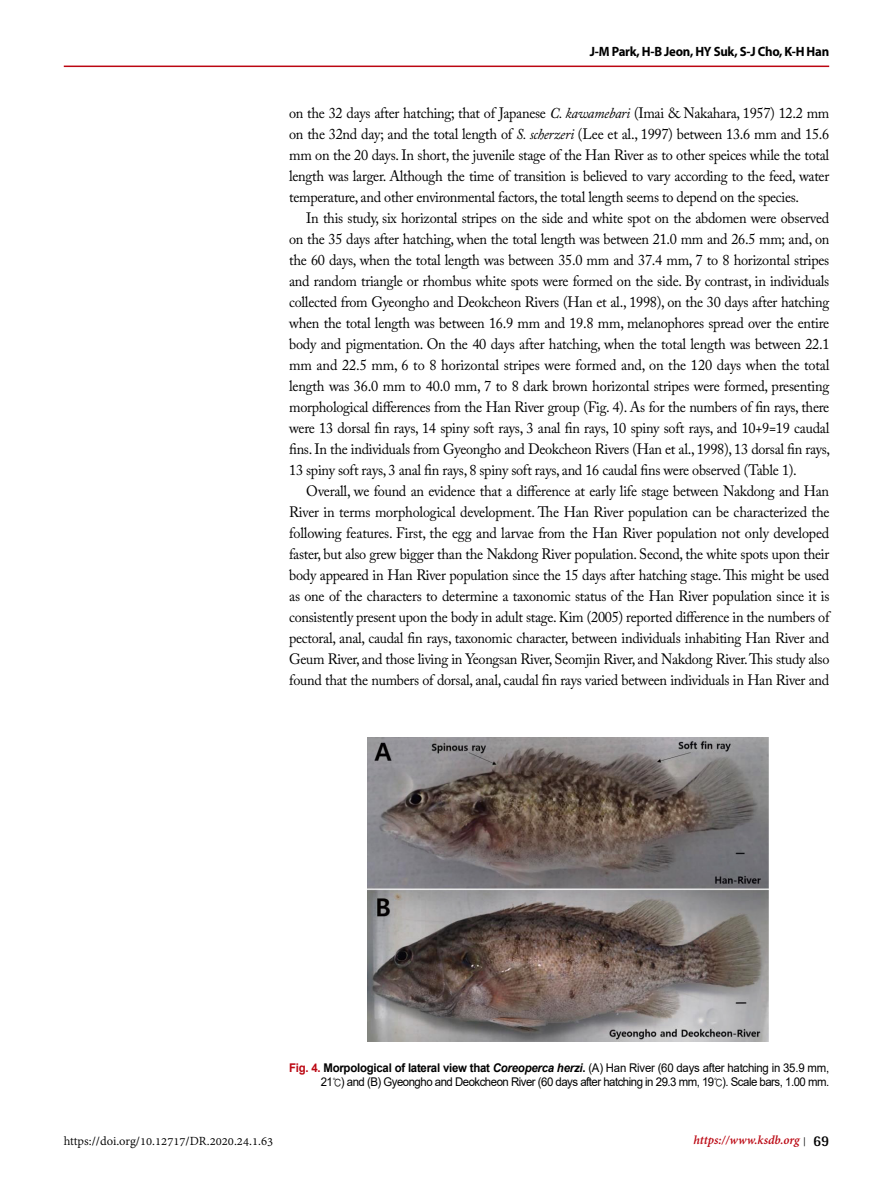
<style>
.page{position:relative;width:893px;height:1191px;background:#fff}
.page>*{position:absolute;margin:0;border:0;box-sizing:border-box;transform-origin:0 0}
.t1{font:15px/21px "Adobe Caslon Pro";letter-spacing:-.02em;color:#000;text-align:justify;scale:.95 1}
.t2{font:13.5px "Adobe Devanagari";color:#000}
.t3{font:700 13.5px "Myriad Pro";letter-spacing:-.02em;color:#000;scale:.95 1}
.t4{font:italic 700 13.5px "Adobe Devanagari";color:#bb0611}
.t5{font:12px/14.4px "Arial";letter-spacing:-.045em;color:#000;text-align:right;scale:.95 1}
.s1{font-style:italic}
.s2{font-weight:700;color:#bb0611}
.s3{font-weight:700}
.s4{font-weight:700;font-style:italic}
.s5{font-family:"Nanum Gothic"}
.s6{font-family:"Shonar Bangla";font-style:normal;font-size:12px;color:#000}
.s7{font-family:"Rotis Semi Sans Std";font-style:normal;font-size:15px;color:#000}
</style>
<div class="page">
<hr style="left:64px;top:66px;width:765px;height:1px;background:#bb0611">
<img style="left:368px;top:738px;width:400px;height:303px">
<p class="t3" style="left:590px;top:43px;width:253px">J-M Park, H-B Jeon, HY Suk, S-J Cho, K-H Han</p>
<p class="t1" style="left:289px;top:102px;width:570px">on the 32 days after hatching; that of Japanese <span class="s1">C. kawamebari</span> (Imai &amp; Nakahara, 1957) 12.2 mm on the 32nd day; and the total length of <span class="s1">S. scherzeri</span> (Lee et al., 1997) between 13.6 mm and 15.6 mm on the 20 days. In short, the juvenile stage of the Han River as to other speices while the total length was larger. Although the time of transition is believed to vary according to the feed, water temperature, and other environmental factors, the total length seems to depend on the species.</p>
<p class="t1" style="left:289px;top:207px;width:571px;text-indent:17px">In this study, six horizontal stripes on the side and white spot on the abdomen were observed on the 35 days after hatching, when the total length was between 21.0 mm and 26.5 mm; and, on the 60 days, when the total length was between 35.0 mm and 37.4 mm, 7 to 8 horizontal stripes and random triangle or rhombus white spots were formed on the side. By contrast, in individuals collected from Gyeongho and Deokcheon Rivers (Han et al., 1998), on the 30 days after hatching when the total length was between 16.9 mm and 19.8 mm, melanophores spread over the entire body and pigmentation. On the 40 days after hatching, when the total length was between 22.1 mm and 22.5 mm, 6 to 8 horizontal stripes were formed and, on the 120 days when the total length was 36.0 mm to 40.0 mm, 7 to 8 dark brown horizontal stripes were formed, presenting morphological differences from the Han River group (Fig. 4). As for the numbers of fin rays, there were 13 dorsal fin rays, 14 spiny soft rays, 3 anal fin rays, 10 spiny soft rays, and 10+9=19 caudal fins. In the individuals from Gyeongho and Deokcheon Rivers (Han et al., 1998), 13 dorsal fin rays, 13 spiny soft rays, 3 anal fin rays, 8 spiny soft rays, and 16 caudal fins were observed (Table 1).</p>
<p class="t1" style="left:289px;top:480px;width:570px;text-indent:17px">Overall, we found an evidence that a difference at early life stage between Nakdong and Han River in terms morphological development. The Han River population can be characterized the following features. First, the egg and larvae from the Han River population not only developed faster, but also grew bigger than the Nakdong River population. Second, the white spots upon their body appeared in Han River population since the 15 days after hatching stage. This might be used as one of the characters to determine a taxonomic status of the Han River population since it is consistently present upon the body in adult stage. Kim (2005) reported difference in the numbers of pectoral, anal, caudal fin rays, taxonomic character, between individuals inhabiting Han River and Geum River, and those living in Yeongsan River, Seomjin River, and Nakdong River. This study also found that the numbers of dorsal, anal, caudal fin rays varied between individuals in Han River and</p>
<p class="t5" style="left:289px;top:1060px;width:570px"><span class="s2">Fig. 4.</span> <span class="s3">Morpological of lateral view that</span> <span class="s4">Coreoperca herzi</span><span class="s3">.</span> (A) Han River (60 days after hatching in 35.9 mm,<br>21<span class="s5">℃</span>) and (B) Gyeongho and Deokcheon River (60 days after hatching in 29.3 mm, 19<span class="s5">℃</span>). Scale bars, 1.00 mm.</p>
<p class="t2" style="left:64px;top:1133px;width:211px">https://doi.org/10.12717/DR.2020.24.1.63</p>
<p class="t4" style="left:693px;top:1132px;width:137px">https://www.ksdb.org <span class="s6">|</span> <span class="s7">69</span></p>
</div>
